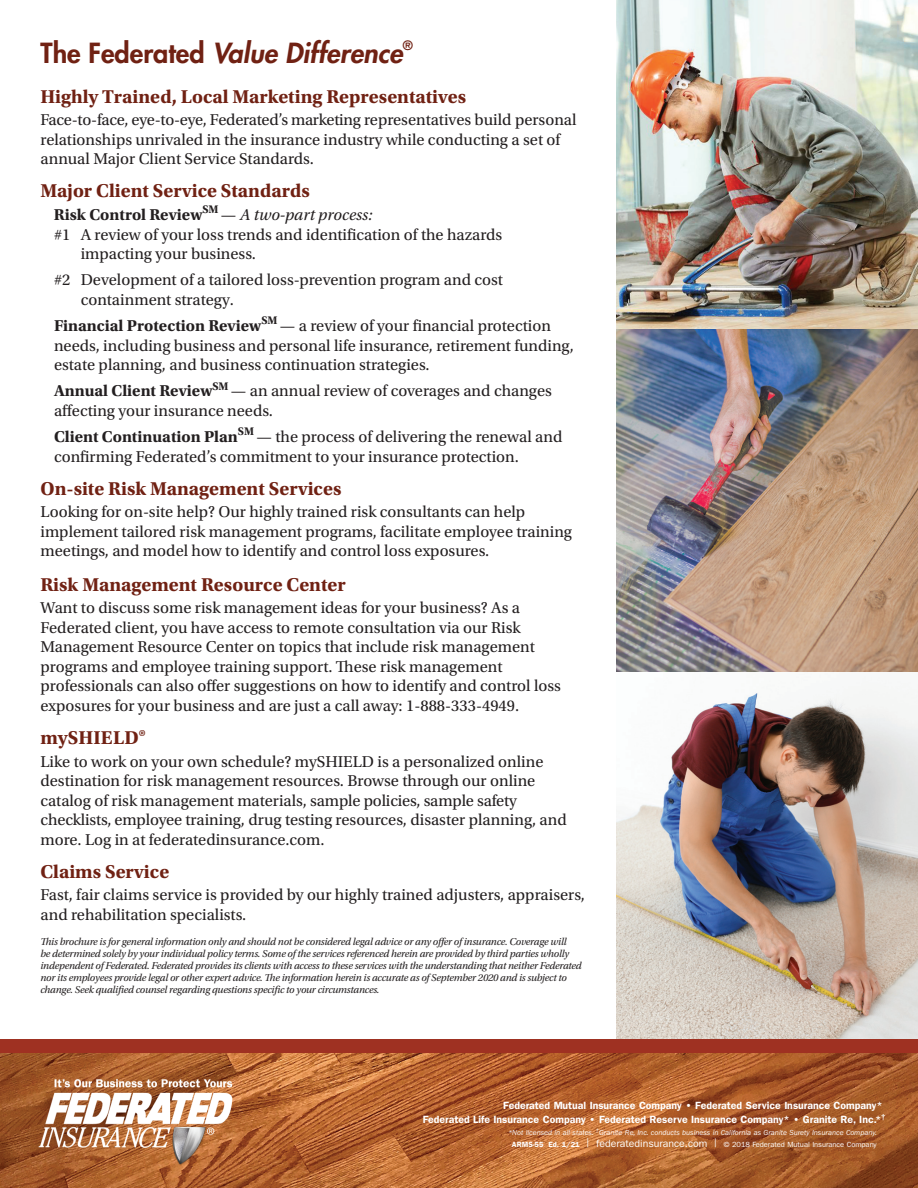
<style>
.page{position:relative;width:918px;height:1188px;background:#fff}
.page>*{position:absolute;margin:0;border:0;box-sizing:border-box;transform-origin:0 0}
.t1{font:italic 800 27px "Futura Std";color:#702113}
.t2{font:700 19.5px "Utopia Std";color:#702113}
.t3{font:16.5px/19.5px "Utopia Std";color:#231f20}
.t4{font:700 16.5px "Utopia Std";color:#231f20}
.t5{font:800 12.6px "Futura Std";color:#702113}
.t6{font:italic 10.5px/12px "Utopia Std";letter-spacing:-.02em;color:#231f20}
.t7{font:600 10.5px/13.6px "ITC Franklin Gothic Std";color:#fff;text-align:right}
.t8{font:italic 7.5px/12px "ITC Franklin Gothic Std";color:#fff;text-align:center}
.s1{font-style:normal}
.s2{font-weight:400}
.s3{font-weight:400;font-style:italic}
.s4{font-weight:700}
.s5{font-size:25.5px}
.s6{font-weight:600;font-style:normal}
.s7{font-style:normal;font-size:10.5px}
</style>
<div class="page">
<img style="left:0;top:1053px;width:918px;height:135px">
<img style="left:616px;top:0;width:302px;height:1039px">
<img style="left:616px;top:330px;width:302px;height:341px">
<div style="left:0;top:1040px;width:918px;height:13px;background:#9f3122"></div>
<img style="left:34px;top:1072px;width:205px;height:98px">
<h1 class="t1" style="left:40px;top:36px;width:364px"><span class="s1">The Federated</span> Value Difference</h1>
<p class="t5" style="left:403px;top:37px;width:12px">®</p>
<p class="t2" style="left:40px;top:85px;width:427px">Highly Trained, Local Marketing Representatives</p>
<p class="t3" style="left:40px;top:110px;width:538px">Face-to-face, eye-to-eye, Federated’s marketing representatives build personal relationships unrivaled in the insurance industry while conducting a set of annual Major Client Service Standards.</p>
<p class="t2" style="left:40px;top:180px;width:271px">Major Client Service Standards</p>
<p class="t4" style="left:54px;top:205px;width:320px">Risk Control Review<sup>SM</sup> <span class="s2">—</span> <span class="s3">A two-part process:</span></p>
<p class="t3" style="left:54px;top:225px;width:450px">#1 A review of your loss trends and identification of the hazards</p>
<p class="t3" style="left:81px;top:244px;width:177px">impacting your business.</p>
<p class="t3" style="left:81px;top:270px;width:424px;text-indent:-27px">#2 Development of a tailored loss-prevention program and cost containment strategy.</p>
<p class="t3" style="left:54px;top:316px;width:521px"><span class="s4">Financial Protection Review</span><sup>SM</sup> — a review of your financial protection needs, including business and personal life insurance, retirement funding, estate planning, and business continuation strategies.</p>
<p class="t3" style="left:54px;top:381px;width:499px"><span class="s4">Annual Client Review</span><sup>SM</sup> — an annual review of coverages and changes affecting your insurance needs.</p>
<p class="t3" style="left:54px;top:427px;width:510px"><span class="s4">Client Continuation Plan</span><sup>SM</sup> — the process of delivering the renewal and confirming Federated’s commitment to your insurance protection.</p>
<p class="t2" style="left:40px;top:477px;width:302px">On-site Risk Management Services</p>
<p class="t3" style="left:40px;top:502px;width:533px">Looking for on-site help? Our highly trained risk consultants can help implement tailored risk management programs, facilitate employee training meetings, and model how to identify and control loss exposures.</p>
<p class="t2" style="left:40px;top:573px;width:307px">Risk Management Resource Center</p>
<p class="t3" style="left:40px;top:599px;width:522px">Want to discuss some risk management ideas for your business? As a Federated client, you have access to remote consultation via our Risk Management Resource Center on topics that include risk management programs and employee training support. These risk management professionals can also offer suggestions on how to identify and control loss exposures for your business and are just a call away: 1-888-333-4949.</p>
<p class="t2" style="left:40px;top:726px;width:106px">mySHIELD<span class="s5">®</span></p>
<p class="t3" style="left:40px;top:752px;width:528px">Like to work on your own schedule? mySHIELD is a personalized online destination for risk management resources. Browse through our online catalog of risk management materials, sample policies, sample safety checklists, employee training, drug testing resources, disaster planning, and more. Log in at federatedinsurance.com.</p>
<p class="t2" style="left:40px;top:860px;width:130px">Claims Service</p>
<p class="t3" style="left:40px;top:886px;width:546px">Fast, fair claims service is provided by our highly trained adjusters, appraisers, and rehabilitation specialists.</p>
<p class="t6" style="left:40px;top:936px;width:543px">This brochure is for general information only and should not be considered legal advice or any offer of insurance. Coverage will<br>be determined solely by your individual policy terms. Some of the services referenced herein are provided by third parties wholly independent of Federated. Federated provides its clients with access to these services with the understanding that neither Federated nor its employees provide legal or other expert advice. The information herein is accurate as of September 2020 and is subject to change. Seek qualified counsel regarding questions specific to your circumstances.</p>
<p class="t7" style="left:423px;top:1099px;width:464px">Federated Mutual Insurance Company • Federated Service Insurance Company*<br>Federated Life Insurance Company • Federated Reserve Insurance Company* • Granite Re, Inc.*<sup>†</sup></p>
<p class="t8" style="left:508px;top:1126px;width:370px">*Not licensed in all states. <sup>†</sup>Granite Re, Inc. conducts business in California as Granite Surety Insurance Company.<br><span class="s6">ARMS-55 Ed. 1/21</span> <sup>|</sup> <span class="s7">federatedinsurance.com</span> <sup>|</sup> <span class="s1">© 2018 Federated Mutual Insurance Company</span></p>
</div>
